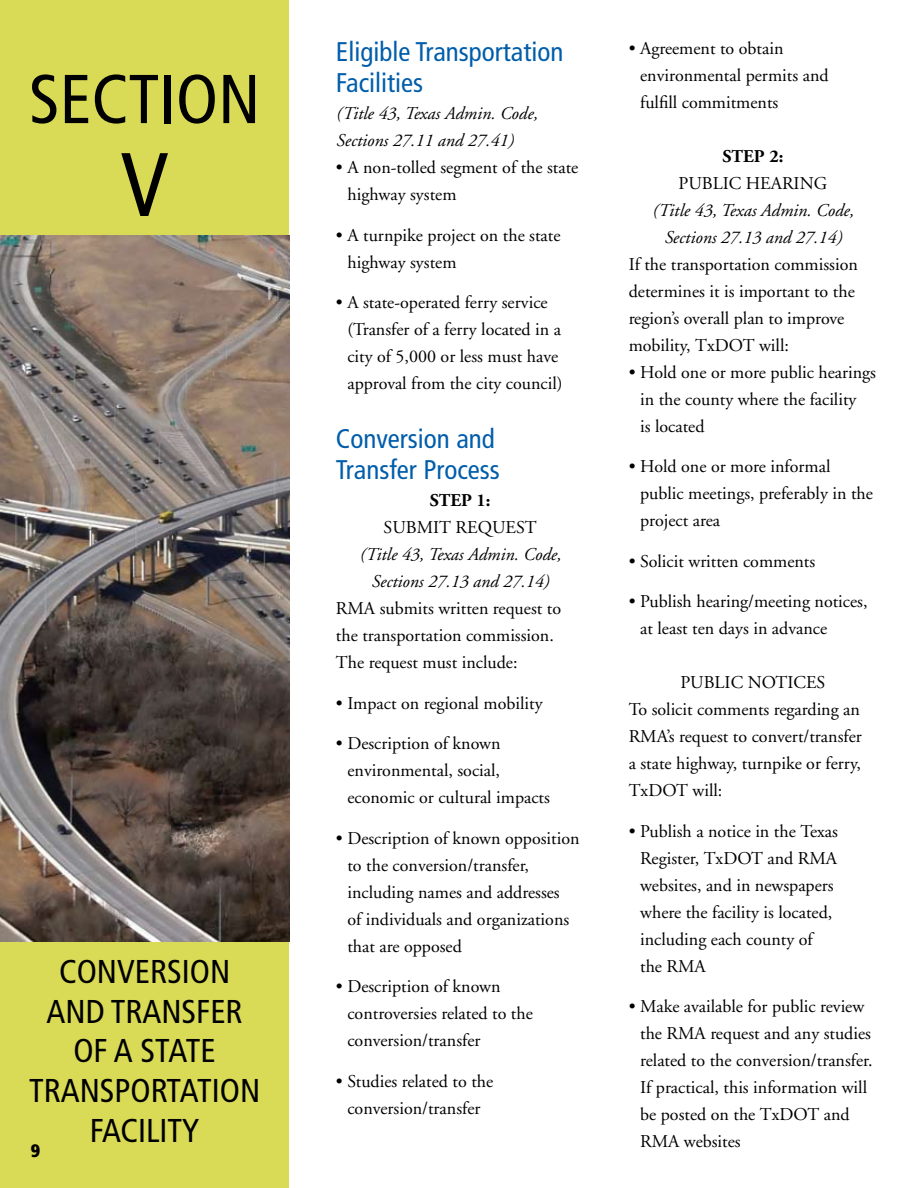
<style>
.page{position:relative;width:918px;height:1188px;background:#fff}
.page>*{position:absolute;margin:0;border:0;box-sizing:border-box;transform-origin:0 0}
.t1{font:condensed 90px "Frutiger";color:#000}
.t2{font:condensed 69px "Frutiger";color:#000}
.t3{font:condensed 33px/39.6px "Frutiger";color:#000;text-align:center}
.t4{font:condensed 27px/31.5px "Frutiger";color:#005daa}
.t5{font:18px/27px "Adobe Garamond";color:#000}
.t6{font:italic 18px/27px "Adobe Garamond";color:#000;text-align:center}
.t7{font:700 18px "Adobe Garamond";color:#000}
.t8{font:900 condensed 18px "Frutiger";color:#000}
</style>
<div class="page">
<div style="left:0;top:0;width:289px;height:1188px;background:#d9da56"></div>
<img style="left:0;top:235px;width:289px;height:706px">
<h2 class="t2" style="left:29px;top:59px;width:233px">SECTION</h2>
<h1 class="t1" style="left:120px;top:132px;width:50px">V</h1>
<h3 class="t3" style="left:29px;top:952px;width:233px">CONVERSION<br>AND TRANSFER<br>OF A STATE<br>TRANSPORTATION<br>FACILITY</h3>
<p class="t8" style="left:31px;top:1140px;width:11px">9</p>
<h3 class="t4" style="left:336px;top:36px;width:229px">ELIGIBLE TRANSPORTATION<br>FACILITIES</h3>
<p class="t6" style="left:336px;top:101px;width:203px;text-align:left">(Title 43, Texas Admin. Code,<br>Sections 27.11 and 27.41)</p>
<p class="t5" style="left:347px;top:155px;width:232px;text-indent:-11px">• A non-tolled segment of the state highway system</p>
<p class="t5" style="left:347px;top:222px;width:215px;text-indent:-11px">• A turnpike project on the state highway system</p>
<p class="t5" style="left:347px;top:290px;width:217px;text-indent:-11px">• A state-operated ferry service (Transfer of a ferry located in a city of 5,000 or less must have approval from the city council)</p>
<h3 class="t4" style="left:336px;top:423px;width:165px">CONVERSION AND<br>TRANSFER PROCESS</h3>
<p class="t7" style="left:430px;top:491px;width:62px">STEP 1:</p>
<p class="t5" style="left:384px;top:515px;width:155px">SUBMIT REQUEST</p>
<p class="t6" style="left:359px;top:542px;width:203px">(Title 43, Texas Admin. Code,<br>Sections 27.13 and 27.14)</p>
<p class="t5" style="left:336px;top:596px;width:227px">RMA submits written request to the transportation commission.<br>The request must include:</p>
<p class="t5" style="left:336px;top:690px;width:208px">• Impact on regional mobility</p>
<p class="t5" style="left:347px;top:731px;width:204px;text-indent:-11px">• Description of known environmental, social, economic or cultural impacts</p>
<p class="t5" style="left:347px;top:825px;width:234px;text-indent:-11px">• Description of known opposition to the conversion/transfer, including names and addresses<br>of individuals and organizations that are opposed</p>
<p class="t5" style="left:347px;top:974px;width:187px;text-indent:-11px">• Description of known controversies related to the conversion/transfer</p>
<p class="t5" style="left:336px;top:1068px;width:159px;text-align:center">• Studies related to the conversion/transfer</p>
<p class="t5" style="left:640px;top:35px;width:190px;text-indent:-11px">• Agreement to obtain environmental permits and fulfill commitments</p>
<p class="t7" style="left:722px;top:146px;width:62px">STEP 2:</p>
<p class="t5" style="left:679px;top:170px;width:150px">PUBLIC HEARING</p>
<p class="t6" style="left:652px;top:197px;width:203px">(Title 43, Texas Admin. Code,<br>Sections 27.13 and 27.14)</p>
<p class="t5" style="left:629px;top:251px;width:231px">If the transportation commission determines it is important to the region’s overall plan to improve mobility, TxDOT will:</p>
<p class="t5" style="left:640px;top:359px;width:237px;text-indent:-11px">• Hold one or more public hearings in the county where the facility<br>is located</p>
<p class="t5" style="left:640px;top:453px;width:234px;text-indent:-11px">• Hold one or more informal public meetings, preferably in the project area</p>
<p class="t5" style="left:629px;top:548px;width:188px">• Solicit written comments</p>
<p class="t5" style="left:640px;top:588px;width:229px;text-indent:-11px">• Publish hearing/meeting notices, at least ten days in advance</p>
<p class="t5" style="left:629px;top:669px;width:235px;text-indent:52px">PUBLIC NOTICES<br>To solicit comments regarding an<br>RMA’s request to convert/transfer a state highway, turnpike or ferry,<br>TxDOT will:</p>
<p class="t5" style="left:640px;top:818px;width:199px;text-indent:-11px">• Publish a notice in the Texas<br>Register, TxDOT and RMA websites, and in newspapers where the facility is located, including each county of the RMA</p>
<p class="t5" style="left:640px;top:993px;width:234px;text-indent:-11px">• Make available for public review the RMA request and any studies related to the conversion/transfer.<br>If practical, this information will be posted on the TxDOT and<br>RMA websites</p>
</div>
